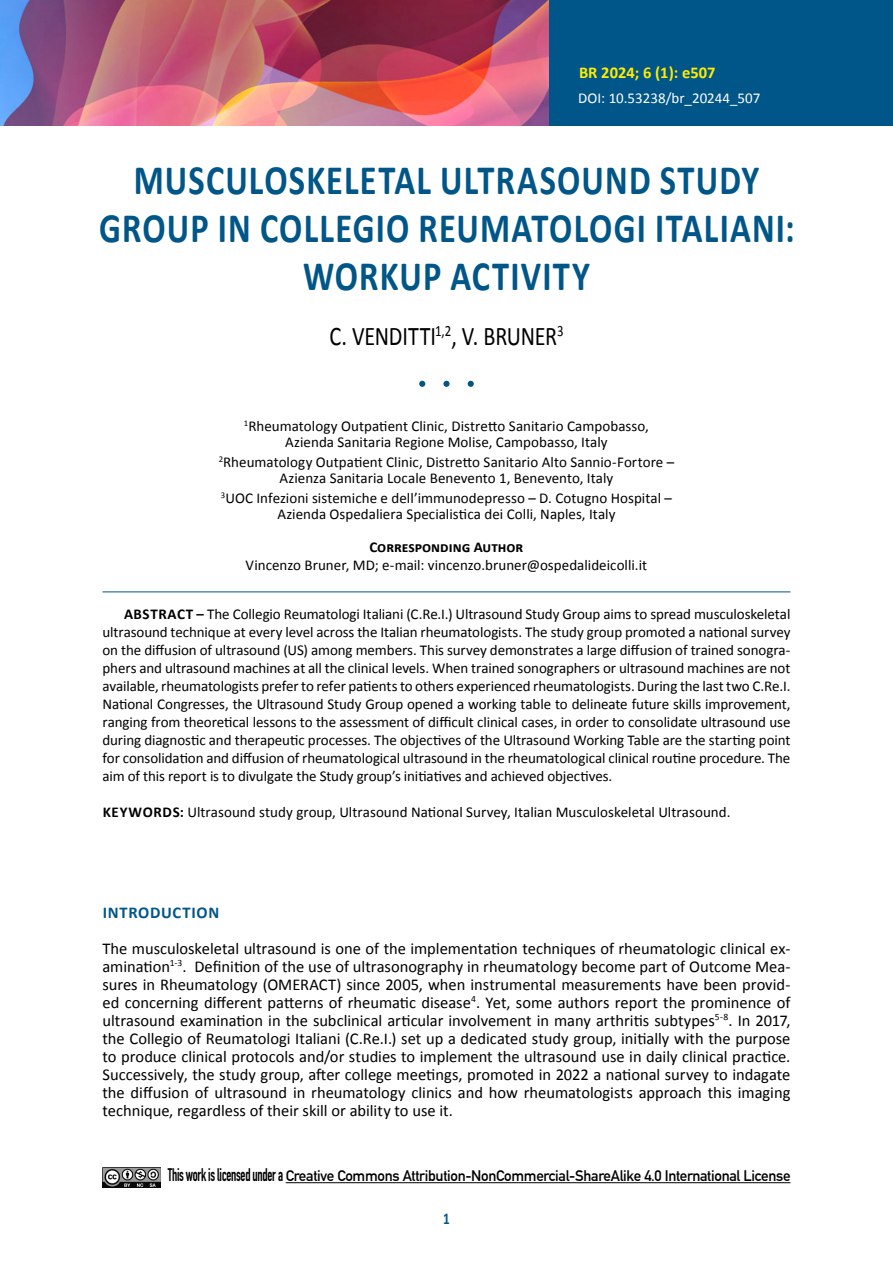
<style>
.page{position:relative;width:893px;height:1263px;background:#fff}
.page>*{position:absolute;margin:0;border:0;box-sizing:border-box;transform-origin:0 0}
.t1{font:700 42px/48px "Calibri";letter-spacing:.035em;color:#005688;text-align:center;scale:.82 1}
.t2{font:27px "Calibri";letter-spacing:-.01em;color:#000;scale:.82 1}
.t3{font:16.5px/18px "Calibri";color:#000;text-align:justify}
.t4{font:700 16.5px "Calibri";color:#ffed00}
.t5{font:700 16.5px "Calibri";letter-spacing:.045em;color:#005688}
.t6{font:700 16.5px "Calibri";letter-spacing:.045em;color:#005688;scale:.8 1}
.t7{font:15px/18px "Calibri";color:#000;text-align:center}
.t8{font:700 15px "DIN Alternate";letter-spacing:-.02em;color:#000}
.t9{font:15px "Calibri";color:#fff}
.t10{font:700 15px "Calibri";color:#000}
.s1{font-weight:700}
.s2{font-family:"DIN Condensed";font-size:18px}
</style>
<div class="page">
<hr style="left:286px;top:1182px;width:504px;height:1px;background:#000">
<img style="left:102px;top:1167px;width:58px;height:20px">
<img style="left:0;top:0;width:550px;height:125px">
<div style="left:550px;top:0;width:343px;height:125px;background:#005688"></div>
<svg style="left:419px;top:381px;width:6px;height:6px"></svg>
<div style="left:443px;top:381px;width:7px;height:6px;background:#005688;border-radius:50%"></div>
<svg style="left:468px;top:381px;width:6px;height:6px"></svg>
<hr style="left:102px;top:591px;width:688px;height:1px;background:#005688">
<p class="t4" style="left:579px;top:62px;width:138px">BR 2024; 6 (1): e507</p>
<p class="t9" style="left:578px;top:89px;width:184px">DOI: 10.53238/br_20244_507</p>
<h1 class="t1" style="left:99px;top:154px;width:850px">MUSCULOSKELETAL ULTRASOUND STUDY<br>GROUP IN COLLEGIO REUMATOLOGI ITALIANI:<br>WORKUP ACTIVITY</h1>
<h2 class="t2" style="left:329px;top:319px;width:287px">C. VENDITTI<sup>1,2</sup>, V. BRUNER<sup>3</sup></h2>
<p class="t7" style="left:244px;top:417px;width:407px;line-height:16.5px"><sup>1</sup>Rheumatology Outpatient Clinic, Distretto Sanitario Campobasso,<br>Azienda Sanitaria Regione Molise, Campobasso, Italy</p>
<p class="t7" style="left:219px;top:453px;width:457px;line-height:16.5px"><sup>2</sup>Rheumatology Outpatient Clinic, Distretto Sanitario Alto Sannio-Fortore –<br>Azienza Sanitaria Locale Benevento 1, Benevento, Italy</p>
<p class="t7" style="left:221px;top:489px;width:453px;line-height:16.5px"><sup>3</sup>UOC Infezioni sistemiche e dell’immunodepresso – D. Cotugno Hospital –<br>Azienda Ospedaliera Specialistica dei Colli, Naples, Italy</p>
<p class="t10" style="left:370px;top:538px;width:155px">Corresponding Author</p>
<p class="t7" style="left:246px;top:555px;width:403px">Vincenzo Bruner, MD; e-mail: vincenzo.bruner@ospedalideicolli.it</p>
<p class="t7" style="left:102px;top:604px;width:689px;text-align:justify;text-indent:22px"><span class="s1">ABSTRACT –</span> The Collegio Reumatologi Italiani (C.Re.I.) Ultrasound Study Group aims to spread musculoskeletal ultrasound technique at every level across the Italian rheumatologists. The study group promoted a national survey on the diffusion of ultrasound (US) among members. This survey demonstrates a large diffusion of trained sonogra&shy;phers and ultrasound machines at all the clinical levels. When trained sonographers or ultrasound machines are not available, rheumatologists prefer to refer patients to others experienced rheumatologists. During the last two C.Re.I.<br>National Congresses, the Ultrasound Study Group opened a working table to delineate future skills improvement, ranging from theoretical lessons to the assessment of difficult clinical cases, in order to consolidate ultrasound use during diagnostic and therapeutic processes. The objectives of the Ultrasound Working Table are the starting point for consolidation and diffusion of rheumatological ultrasound in the rheumatological clinical routine procedure. The aim of this report is to divulgate the Study group’s initiatives and achieved objectives.</p>
<p class="t7" style="left:103px;top:802px;width:629px"><span class="s1">KEYWORDS:</span> Ultrasound study group, Ultrasound National Survey, Italian Musculoskeletal Ultrasound.</p>
<p class="t5" style="left:103px;top:902px;width:118px">INTRODUCTION</p>
<p class="t3" style="left:102px;top:938px;width:689px">The musculoskeletal ultrasound is one of the implementation techniques of rheumatologic clinical ex&shy;amination<sup>1-3</sup>. Definition of the use of ultrasonography in rheumatology become part of Outcome Mea&shy;sures in Rheumatology (OMERACT) since 2005, when instrumental measurements have been provid&shy;ed concerning different patterns of rheumatic disease<sup>4</sup>. Yet, some authors report the prominence of ultrasound examination in the subclinical articular involvement in many arthritis subtypes<sup>5-8</sup>. In 2017, the Collegio of Reumatologi Italiani (C.Re.I.) set up a dedicated study group, initially with the purpose to produce clinical protocols and/or studies to implement the ultrasound use in daily clinical practice.<br>Successively, the study group, after college meetings, promoted in 2022 a national survey to indagate the diffusion of ultrasound in rheumatology clinics and how rheumatologists approach this imaging technique, regardless of their skill or ability to use it.</p>
<p class="t8" style="left:168px;top:1164px;width:624px"><span class="s2">This work is licensed under a</span> Creative Commons Attribution-NonCommercial-ShareAlike 4.0 International License</p>
<p class="t6" style="left:443px;top:1208px;width:10px">1</p>
</div>
